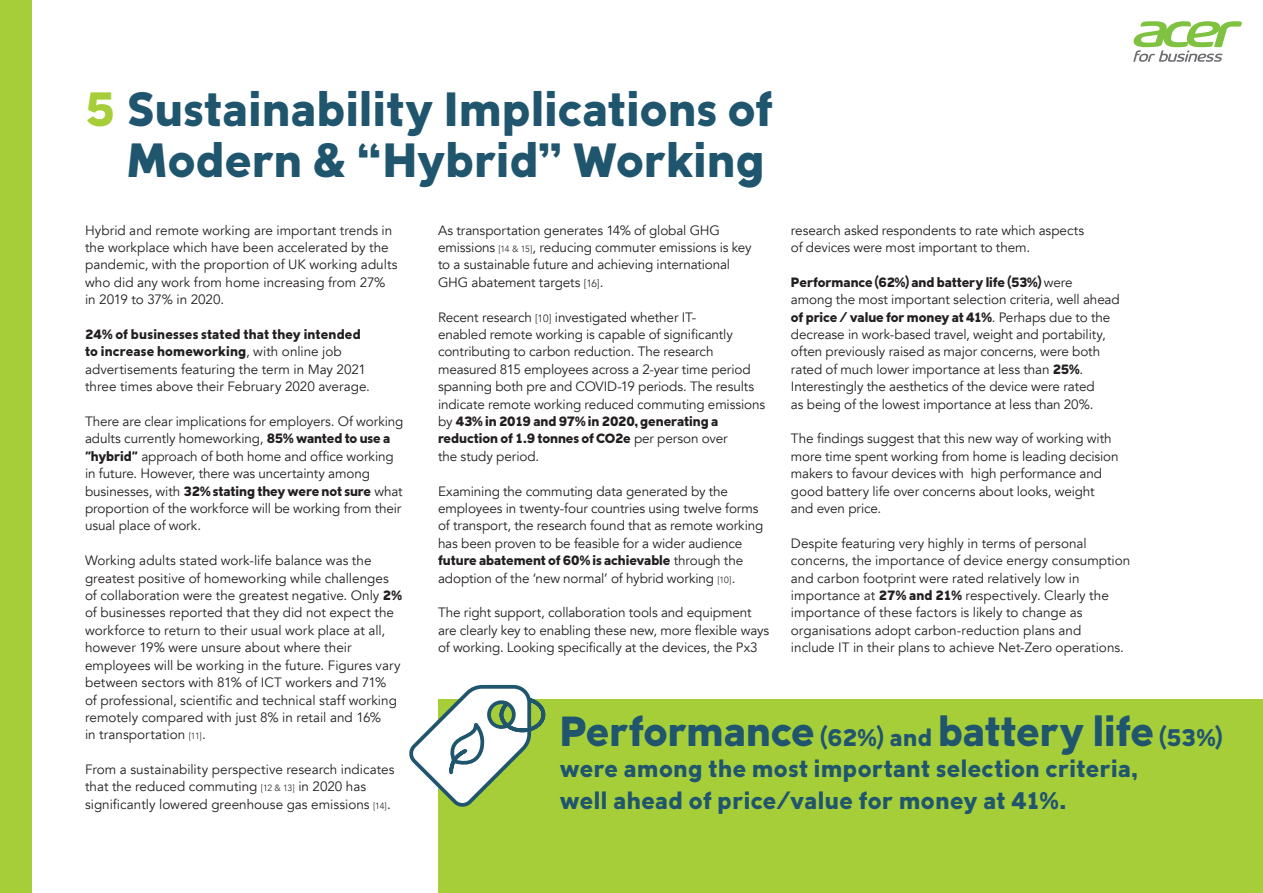
<style>
.page{position:relative;width:1263px;height:893px;background:#fff}
.page>*{position:absolute;margin:0;border:0;box-sizing:border-box;transform-origin:0 0}
.t1{font:700 48px/51px "Ger TT";letter-spacing:.01em;color:#20556e;text-align:right}
.t2{font:700 42px "Ger TT";color:#20556e}
.t3{font:700 24px/31.5px "Ger TT";letter-spacing:.02em;color:#20556e}
.t4{font:13.5px/17.4px "Avenir";letter-spacing:-.005em;color:#231f20}
.t5{font:700 13.5px/17.4px "Ger TT";letter-spacing:-.005em;color:#231f20}
.t6{font:700 13.5px/17.4px "Ger TT";letter-spacing:.015em;color:#231f20}
.s1{color:#a6ce39}
.s2{font-family:"Avenir";font-weight:400}
.s3{font-family:"Ger TT";font-weight:700}
.s4{font-weight:300;font-size:9px}
.s5{font-weight:300;font-size:10.5px}
.s6{font-size:24px}
</style>
<div class="page">
<div style="left:438px;top:699px;width:825px;height:194px;background:#a6ce39"></div>
<div style="left:0;top:0;width:32px;height:893px;background:#a6ce39"></div>
<svg style="left:409px;top:684px;width:137px;height:123px"></svg>
<svg style="left:1133px;top:21px;width:109px;height:41px"></svg>
<h1 class="t1" style="left:85px;top:83px;width:689px"><span class="s1">5</span> Sustainability Implications of<br>Modern &amp; “Hybrid” Working</h1>
<p class="t4" style="left:85px;top:222px;width:314px">Hybrid and remote working are important trends in the workplace which have been accelerated by the pandemic, with the proportion of UK working adults who did any work from home increasing from 27% in 2019 to 37% in 2020.</p>
<p class="t6" style="left:85px;top:325px;width:277px">24% of businesses stated that they intended to increase homeworking<span class="s2">, with online job</span></p>
<p class="t4" style="left:85px;top:361px;width:286px">advertisements featuring the term in May 2021 three times above their February 2020 average.</p>
<p class="t4" style="left:85px;top:413px;width:320px">There are clear implications for employers. Of working adults currently homeworking, <span class="s3">85% wanted to use a "hybrid"</span> approach of both home and office working in future. However, there was uncertainty among</p>
<p class="t5" style="left:85px;top:482px;width:319px"><span class="s2">businesses, with</span> 32% stating they were not sure <span class="s2">what</span></p>
<p class="t4" style="left:85px;top:500px;width:318px">proportion of the workforce will be working from their usual place of work.</p>
<p class="t4" style="left:85px;top:552px;width:318px">Working adults stated work-life balance was the greatest positive of homeworking while challenges of collaboration were the greatest negative. Only <span class="s3">2% </span>of businesses reported that they did not expect the workforce to return to their usual work place at all, however 19% were unsure about where their employees will be working in the future. Figures vary between sectors with 81% of ICT workers and 71%<br>of professional, scientific and technical staff working remotely compared with just 8% in retail and 16%<br>in transportation <span class="s4">[11]</span>.</p>
<p class="t4" style="left:85px;top:761px;width:311px">From a sustainability perspective research indicates that the reduced commuting <span class="s4">[12 &amp; 13]</span> in 2020 has significantly lowered greenhouse gas emissions <span class="s4">[14]</span>.</p>
<p class="t4" style="left:438px;top:222px;width:315px">As transportation generates 14% of global GHG emissions <span class="s4">[14 &amp; 15]</span>, reducing commuter emissions is key to a sustainable future and achieving international GHG abatement targets <span class="s5">[16]</span>.</p>
<p class="t4" style="left:438px;top:309px;width:329px">Recent research <span class="s5">[10]</span> investigated whether IT-<br>enabled remote working is capable of significantly contributing to carbon reduction. The research measured 815 employees across a 2-year time period spanning both pre and COVID-19 periods. The results indicate remote working reduced commuting emissions</p>
<p class="t5" style="left:438px;top:412px;width:291px"><span class="s2">by</span> 43% in 2019 and 97% in 2020, generating a reduction of 1.9 tonnes of CO2e <span class="s2">per person over</span></p>
<p class="t4" style="left:438px;top:448px;width:103px">the study period.</p>
<p class="t4" style="left:438px;top:483px;width:327px">Examining the commuting data generated by the employees in twenty-four countries using twelve forms of transport, the research found that as remote working has been proven to be feasible for a wider audience</p>
<p class="t5" style="left:438px;top:552px;width:307px">future abatement of 60% is achievable <span class="s2">through the</span></p>
<p class="t4" style="left:438px;top:570px;width:299px">adoption of the ‘new normal’ of hybrid working <span class="s4">[10]</span>.</p>
<p class="t4" style="left:438px;top:604px;width:333px">The right support, collaboration tools and equipment are clearly key to enabling these new, more flexible ways of working. Looking specifically at the devices, the Px3</p>
<p class="t4" style="left:791px;top:222px;width:295px">research asked respondents to rate which aspects of devices were most important to them.</p>
<p class="t5" style="left:791px;top:273px;width:283px">Performance (62%) and battery life (53%) <span class="s2">were</span></p>
<p class="t4" style="left:791px;top:291px;width:330px">among the most important selection criteria, well ahead</p>
<p class="t5" style="left:791px;top:308px;width:321px">of price / value for money at 41%<span class="s2">. Perhaps due to the</span></p>
<p class="t4" style="left:791px;top:326px;width:316px">decrease in work-based travel, weight and portability, often previously raised as major concerns, were both rated of much lower importance at less than <span class="s3">25%</span>.<br>Interestingly the aesthetics of the device were rated as being of the lowest importance at less than 20%.</p>
<p class="t4" style="left:791px;top:430px;width:329px">The findings suggest that this new way of working with more time spent working from home is leading decision makers to favour devices with high performance and good battery life over concerns about looks, weight and even price.</p>
<p class="t4" style="left:791px;top:535px;width:341px">Despite featuring very highly in terms of personal concerns, the importance of device energy consumption and carbon footprint were rated relatively low in importance at <span class="s3">27% and 21%</span> respectively. Clearly the importance of these factors is likely to change as organisations adopt carbon-reduction plans and<br>include IT in their plans to achieve Net-Zero operations.</p>
<h2 class="t2" style="left:560px;top:704px;width:664px">Performance <span class="s6">(62%) and</span> battery life <span class="s6">(53%)</span></h2>
<h3 class="t3" style="left:560px;top:753px;width:579px">were among the most important selection criteria, well ahead of price/value for money at 41%.</h3>
</div>
